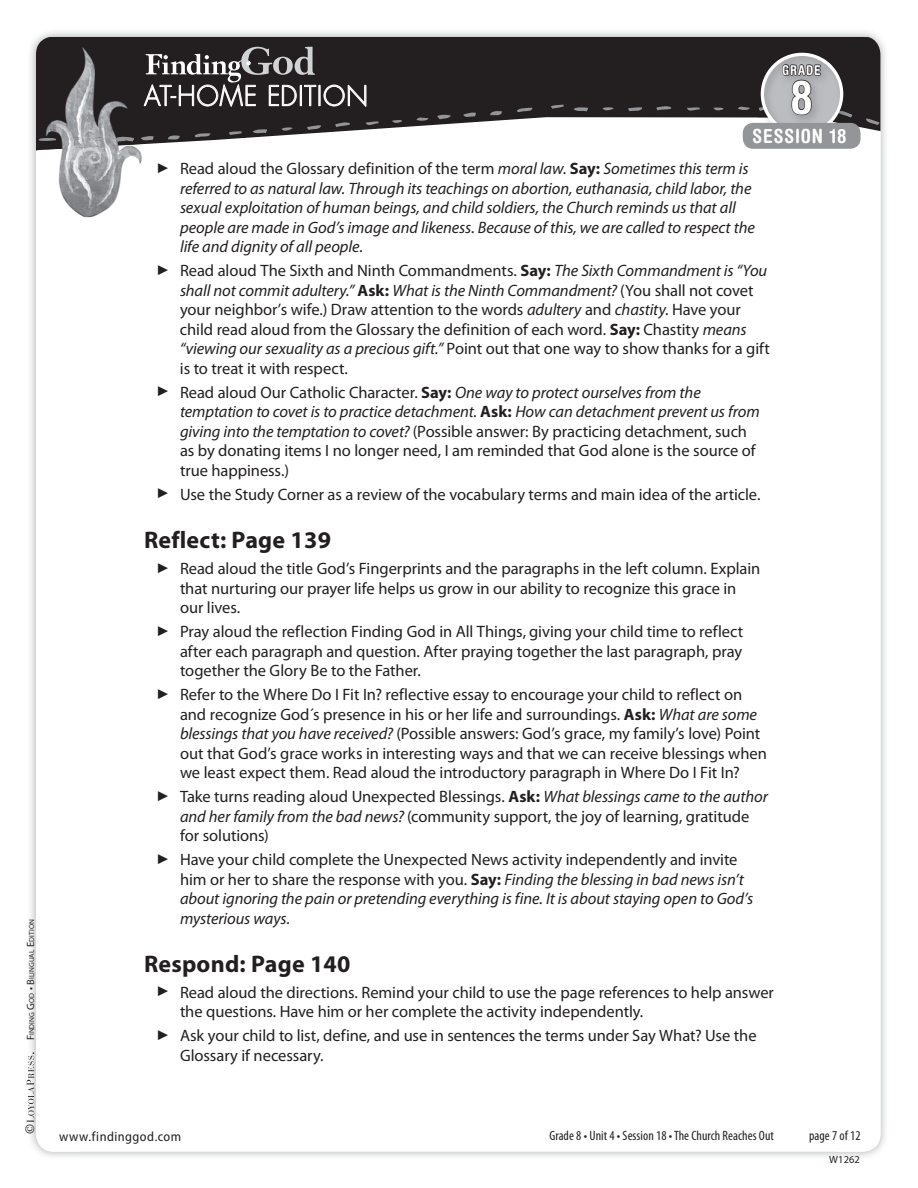
<style>
.page{position:relative;width:918px;height:1188px;background:#fff}
.page>*{position:absolute;margin:0;border:0;box-sizing:border-box;transform-origin:0 0}
.t1{font:700 condensed 46.5px "Helvetica Rounded LT Std";color:#fff}
.t2{font:300 27px "Futura Std";letter-spacing:.035em;color:#fff;scale:.96 1}
.t3{font:700 24px "Myriad Pro";letter-spacing:.01em;color:#231f20}
.t4{font:700 condensed 19.5px "Helvetica Rounded LT Std";letter-spacing:.045em;color:#fff}
.t5{font:16.5px/19.5px "Myriad Pro";letter-spacing:-.005em;color:#231f20}
.t6{font:italic 16.5px/19.5px "Myriad Pro";letter-spacing:-.005em;color:#231f20}
.t7{font:condensed 13.5px "Myriad Pro";letter-spacing:.005em;color:#231f20}
.t8{font:semi-condensed 13.5px "Myriad Pro";letter-spacing:.035em;color:#231f20}
.t9{font:700 condensed 13.5px "Helvetica Rounded LT Std";letter-spacing:.065em;color:#fff}
.t10{font:12px "Janson Text LT Std";color:#231f20}
.t11{font:10.5px "Myriad Pro";letter-spacing:.005em;color:#231f20}
.t12{font:7.35px "Myriad Pro";letter-spacing:.005em;color:#231f20}
.s1{font-size:10.5px}
.s2{font-style:normal}
.s3{font-weight:700;font-style:normal}
.s4{font-weight:700}
.s5{font-style:italic}
</style>
<div class="page">
<img style="left:30px;top:32px;width:855px;height:49px">
<img style="left:30px;top:81px;width:51px;height:1076px">
<img style="left:836px;top:81px;width:50px;height:1076px">
<div style="left:36px;top:36px;width:844px;height:1116px;background:#fff;border-radius:18px"></div>
<svg style="left:36px;top:37px;width:844px;height:114px;fill:#231f20"></svg>
<svg style="left:866px;top:118px;width:13px;height:7px"></svg>
<svg style="left:738px;top:105px;width:12px;height:6px"></svg>
<svg style="left:713px;top:107px;width:10px;height:4px"></svg>
<svg style="left:687px;top:107px;width:13px;height:6px"></svg>
<svg style="left:657px;top:105px;width:14px;height:5px"></svg>
<svg style="left:628px;top:107px;width:14px;height:5px"></svg>
<svg style="left:603px;top:107px;width:11px;height:5px"></svg>
<svg style="left:574px;top:106px;width:14px;height:7px"></svg>
<svg style="left:551px;top:105px;width:13px;height:4px"></svg>
<svg style="left:517px;top:108px;width:16px;height:5px"></svg>
<svg style="left:490px;top:111px;width:12px;height:6px"></svg>
<svg style="left:463px;top:112px;width:13px;height:7px"></svg>
<svg style="left:437px;top:114px;width:14px;height:5px"></svg>
<svg style="left:417px;top:116px;width:12px;height:5px"></svg>
<svg style="left:392px;top:120px;width:10px;height:4px"></svg>
<svg style="left:366px;top:121px;width:13px;height:7px"></svg>
<svg style="left:335px;top:121px;width:15px;height:6px"></svg>
<svg style="left:307px;top:125px;width:14px;height:5px"></svg>
<svg style="left:282px;top:127px;width:11px;height:5px"></svg>
<svg style="left:253px;top:129px;width:14px;height:6px"></svg>
<svg style="left:229px;top:131px;width:13px;height:4px"></svg>
<svg style="left:195px;top:133px;width:15px;height:6px"></svg>
<svg style="left:168px;top:135px;width:12px;height:7px"></svg>
<svg style="left:27px;top:1052px;width:7px;height:71px"></svg>
<svg style="left:144px;top:47px;width:222px;height:60px;background:#4d4a4b"></svg>
<img style="left:757px;top:49px;width:96px;height:74px">
<svg style="left:759px;top:32px;width:93px;height:119px;background:#818082"></svg>
<div style="left:743px;top:123px;width:118px;height:26px;background:#939598;border-radius:10px"></div>
<img style="left:46px;top:150px;width:96px;height:67px">
<img style="left:46px;top:47px;width:96px;height:103px">
<svg style="left:93px;top:137px;width:11px;height:5px"></svg>
<svg style="left:70px;top:137px;width:10px;height:3px"></svg>
<svg style="left:38px;top:138px;width:18px;height:4px"></svg>
<svg style="left:141px;top:135px;width:13px;height:6px"></svg>
<svg style="left:115px;top:136px;width:19px;height:6px"></svg>
<p class="t12" style="left:28px;top:1040px;width:122px;rotate:-90deg"><span class="s1">F</span>INDING <span class="s1">G</span>OD <span class="s1">•</span> <span class="s1">B</span>ILINGUAL <span class="s1">E</span>DITION</p>
<p class="t10" style="left:22px;top:1134px;width:12px;rotate:-90deg">©</p>
<p class="t9" style="left:782px;top:62px;width:40px">GRADE</p>
<h1 class="t1" style="left:790px;top:69px;width:24px">8</h1>
<p class="t4" style="left:753px;top:124px;width:95px">SESSION 18</p>
<p class="t6" style="left:180px;top:159px;width:577px;text-indent:-23px">▶ <span class="s2">Read aloud the Glossary definition of the term</span> moral law<span class="s2">.</span> <span class="s3">Say:</span> Sometimes this term is referred to as natural law. Through its teachings on abortion, euthanasia, child labor, the sexual exploitation of human beings, and child soldiers, the Church reminds us that all people are made in God’s image and likeness. Because of this, we are called to respect the life and dignity of all people.</p>
<p class="t5" style="left:180px;top:261px;width:591px;text-indent:-23px">▶ Read aloud The Sixth and Ninth Commandments. <span class="s4">Say:</span> <span class="s5">The Sixth Commandment is “You shall not commit adultery.”</span> <span class="s4">Ask:</span> <span class="s5">What is the Ninth Commandment?</span> (You shall not covet your neighbor’s wife.) Draw attention to the words <span class="s5">adultery</span> and <span class="s5">chastity</span>. Have your child read aloud from the Glossary the definition of each word. <span class="s4">Say:</span> Chastity <span class="s5">means “viewing our sexuality as a precious gift.”</span> Point out that one way to show thanks for a gift is to treat it with respect.</p>
<p class="t5" style="left:180px;top:383px;width:581px;text-indent:-22px">▶ Read aloud Our Catholic Character. <span class="s4">Say:</span> <span class="s5">One way to protect ourselves from the temptation to covet is to practice detachment.</span> <span class="s4">Ask:</span> <span class="s5">How can detachment prevent us from giving into the temptation to covet?</span> (Possible answer: By practicing detachment, such as by donating items I no longer need, I am reminded that God alone is the source of true happiness.)</p>
<p class="t5" style="left:158px;top:485px;width:604px">▶ Use the Study Corner as a review of the vocabulary terms and main idea of the article.</p>
<h3 class="t3" style="left:144px;top:526px;width:189px">Reflect: Page 139</h3>
<p class="t5" style="left:180px;top:559px;width:582px;text-indent:-22px">▶ Read aloud the title God’s Fingerprints and the paragraphs in the left column. Explain that nurturing our prayer life helps us grow in our ability to recognize this grace in our lives.</p>
<p class="t5" style="left:180px;top:622px;width:565px;text-align:justify;text-indent:-22px">▶ Pray aloud the reflection Finding God in All Things, giving your child time to reflect after each paragraph and question. After praying together the last paragraph, pray together the Glory Be to the Father.</p>
<p class="t5" style="left:180px;top:685px;width:588px;text-indent:-22px">▶ Refer to the Where Do I Fit In? reflective essay to encourage your child to reflect on and recognize God´s presence in his or her life and surroundings. <span class="s4">Ask:</span> <span class="s5">What are some blessings that you have received?</span> (Possible answers: God’s grace, my family’s love) Point out that God’s grace works in interesting ways and that we can receive blessings when we least expect them. Read aloud the introductory paragraph in Where Do I Fit In?</p>
<p class="t5" style="left:180px;top:787px;width:589px;text-indent:-22px">▶ Take turns reading aloud Unexpected Blessings. <span class="s4">Ask:</span> <span class="s5">What blessings came to the author and her family from the bad news?</span> (community support, the joy of learning, gratitude for solutions)</p>
<p class="t6" style="left:180px;top:850px;width:575px;text-indent:-23px">▶ <span class="s2">Have your child complete the Unexpected News activity independently and invite him or her to share the response with you.</span> <span class="s3">Say:</span> Finding the blessing in bad news isn’t about ignoring the pain or pretending everything is fine. It is about staying open to God’s mysterious ways.</p>
<h3 class="t3" style="left:144px;top:950px;width:208px">Respond: Page 140</h3>
<p class="t5" style="left:180px;top:983px;width:596px;text-indent:-23px">▶ Read aloud the directions. Remind your child to use the page references to help answer the questions. Have him or her complete the activity independently.</p>
<p class="t5" style="left:180px;top:1026px;width:578px;text-indent:-23px">▶ Ask your child to list, define, and use in sentences the terms under Say What? Use the<br>Glossary if necessary.</p>
<h2 class="t2" style="left:144px;top:79px;width:235px">AT-HOME EDITION</h2>
<p class="t8" style="left:59px;top:1129px;width:124px">www.findinggod.com</p>
<p class="t7" style="left:549px;top:1128px;width:226px">Grade 8 • Unit 4 • Session 18 • The Church Reaches Out</p>
<p class="t7" style="left:809px;top:1128px;width:53px">page 7 of 12</p>
<p class="t11" style="left:829px;top:1154px;width:32px">W1262</p>
</div>
